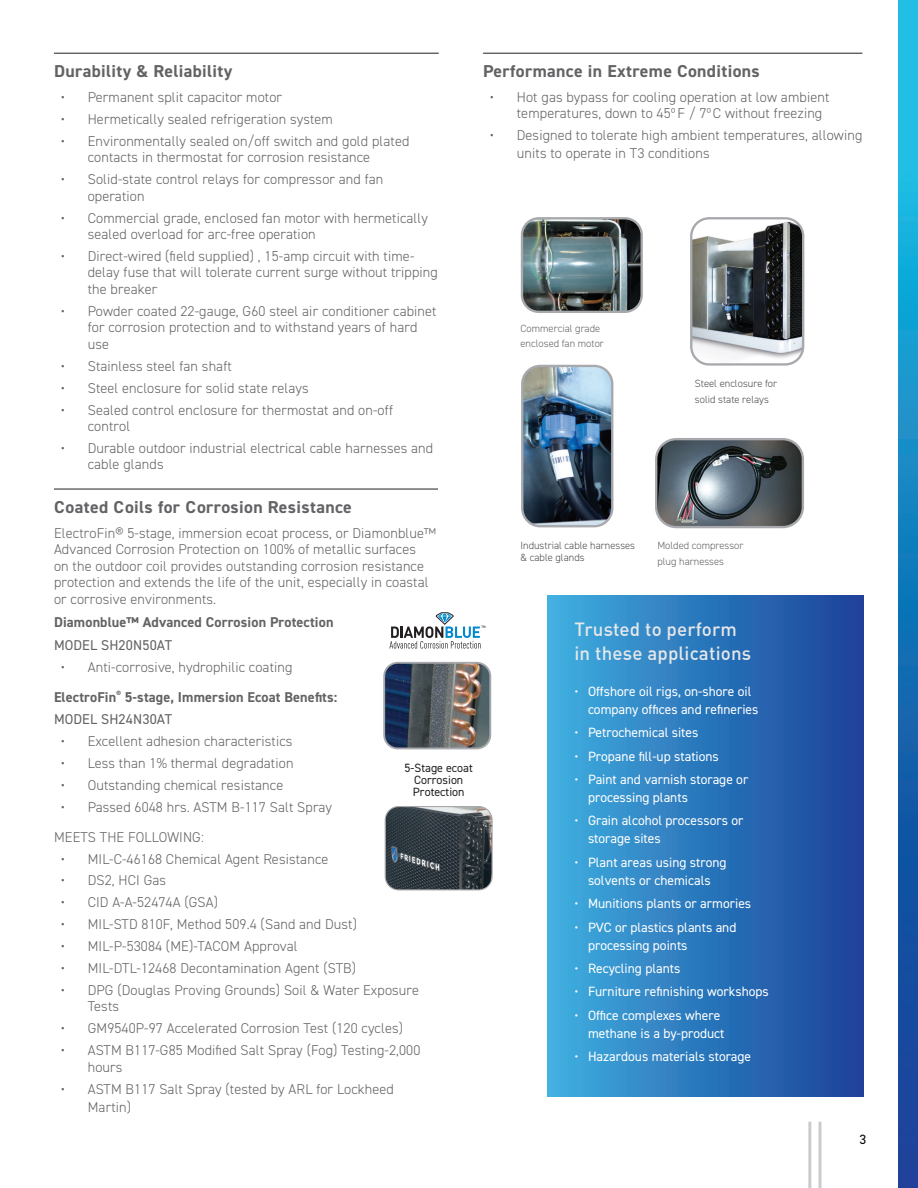
<style>
.page{position:relative;width:918px;height:1188px;background:#fff}
.page>*{position:absolute;margin:0;border:0;box-sizing:border-box;transform-origin:0 0}
.Subheading{font:500 18.75px "DIN";letter-spacing:.01em;color:#e6e7e9}
.Feature_heading{font:700 17.25px "DIN2014";letter-spacing:.02em;color:#636366}
.Bullet_copy{font:300 14.25px/16.5px "DIN2014";letter-spacing:.01em;color:#636366}
.Bullet_copy-2{font:700 14.25px "DIN2014";letter-spacing:.01em;color:#636366}
.Bullet_copy-3{font:14.25px "DIN2014";letter-spacing:.01em;color:#636366}
.Bullet_copy-4{font:13.5px "DIN2014";color:#fff}
.t1{font:13.5px "DIN2014";color:#000}
.Body_Text{font:12px "DIN2014";color:#231f20}
.Captions___notes{font:300 10.5px/12px "DIN2014";color:#4b4c4d}
.Captions___notes-2{font:300 10.5px "DIN2014";color:#636366}
.t2{font:3.45px "DIN2014";color:#231f20}
</style>
<div class="page">
<hr style="left:808px;top:1122px;width:3px;height:66px;background:#cacbcd">
<hr style="left:819px;top:1122px;width:3px;height:66px;background:#cacbcd">
<svg style="left:899px;top:0;width:19px;height:1188px;background:#167cbc"></svg>
<div style="left:548px;top:596px;width:316px;height:500px;background:linear-gradient(to right,#3faedf,#1b4098)"></div>
<hr style="left:54px;top:53px;width:385px;height:1px;background:#231f20">
<svg style="left:389px;top:612px;width:92px;height:37px"></svg>
<img style="left:386px;top:664px;width:104px;height:84px">
<div style="left:383px;top:662px;width:108px;height:87px;border:2px solid #a8a9ad;border-radius:14px"></div>
<hr style="left:54px;top:489px;width:384px;height:1px;background:#231f20">
<img style="left:385px;top:808px;width:106px;height:82px">
<div style="left:385px;top:806px;width:108px;height:84px;border:1px solid #a8a9ad;border-radius:14px"></div>
<hr style="left:483px;top:53px;width:379px;height:1px;background:#231f20">
<img style="left:524px;top:220px;width:116px;height:90px">
<div style="left:521px;top:217px;width:122px;height:96px;border:2px solid #a8a9ad;border-radius:17px"></div>
<img style="left:693px;top:220px;width:110px;height:143px">
<div style="left:690px;top:217px;width:114px;height:149px;border:2px solid #a8a9ad;border-radius:18px"></div>
<img style="left:524px;top:366px;width:88px;height:160px">
<div style="left:521px;top:365px;width:92px;height:162px;border:2px solid #a8a9ad;border-radius:18px"></div>
<img style="left:657px;top:441px;width:146px;height:86px">
<div style="left:655px;top:438px;width:149px;height:90px;border:2px solid #a8a9ad;border-radius:20px"></div>
<p class="Feature_heading" style="left:54px;top:59px;width:180px">Durability &amp; Reliability</p>
<p class="Bullet_copy" style="left:61px;top:89px;width:223px">• Permanent split capacitor motor</p>
<p class="Bullet_copy" style="left:61px;top:111px;width:274px">• Hermetically sealed refrigeration system</p>
<p class="Bullet_copy" style="left:88px;top:133px;width:323px;text-indent:-27px">• Environmentally sealed on/off switch and gold plated contacts in thermostat for corrosion resistance</p>
<p class="Bullet_copy" style="left:88px;top:171px;width:297px;text-indent:-27px">• Solid-state control relays for compressor and fan operation</p>
<p class="Bullet_copy" style="left:88px;top:209px;width:342px;text-indent:-27px">• Commercial grade, enclosed fan motor with hermetically sealed overload for arc-free operation</p>
<p class="Bullet_copy" style="left:88px;top:248px;width:352px;text-indent:-27px">• Direct-wired (field supplied) , 15-amp circuit with time&shy;delay fuse that will tolerate current surge without tripping the breaker</p>
<p class="Bullet_copy" style="left:88px;top:303px;width:350px;text-indent:-27px">• Powder coated 22-gauge, G60 steel air conditioner cabinet for corrosion protection and to withstand years of hard use</p>
<p class="Bullet_copy" style="left:61px;top:358px;width:173px">• Stainless steel fan shaft</p>
<p class="Bullet_copy" style="left:61px;top:380px;width:249px">• Steel enclosure for solid state relays</p>
<p class="Bullet_copy" style="left:88px;top:401px;width:307px;text-indent:-27px">• Sealed control enclosure for thermostat and on-off control</p>
<p class="Bullet_copy" style="left:88px;top:440px;width:347px;text-indent:-27px">• Durable outdoor industrial electrical cable harnesses and cable glands</p>
<p class="Feature_heading" style="left:483px;top:59px;width:278px">Performance in Extreme Conditions</p>
<p class="Bullet_copy" style="left:517px;top:89px;width:314px;text-indent:-27px">• Hot gas bypass for cooling operation at low ambient temperatures, down to 45ºF / 7ºC without freezing</p>
<p class="Bullet_copy" style="left:517px;top:126px;width:347px;line-height:18px;text-indent:-27px">• Designed to tolerate high ambient temperatures, allowing units to operate in T3 conditions</p>
<p class="Captions___notes-2" style="left:521px;top:322px;width:81px">Commercial grade</p>
<p class="Captions___notes-2" style="left:521px;top:337px;width:85px">enclosed fan motor</p>
<p class="Captions___notes" style="left:695px;top:378px;width:84px">Steel enclosure for</p>
<p class="Captions___notes" style="left:695px;top:393px;width:75px">solid state relays</p>
<p class="Feature_heading" style="left:54px;top:495px;width:299px">Coated Coils for Corrosion Resistance</p>
<p class="Bullet_copy" style="left:54px;top:525px;width:384px">ElectroFin® 5-stage, immersion ecoat process, or Diamonblue™ Advanced Corrosion Protection on 100% of metallic surfaces<br>on the outdoor coil provides outstanding corrosion resistance protection and extends the life of the unit, especially in coastal or corrosive environments.</p>
<p class="Bullet_copy-2" style="left:54px;top:613px;width:281px">Diamonblue™ Advanced Corrosion Protection</p>
<p class="Bullet_copy-3" style="left:54px;top:636px;width:120px">MODEL SH20N50AT</p>
<p class="Bullet_copy" style="left:61px;top:659px;width:233px">• Anti-corrosive, hydrophilic coating</p>
<p class="Bullet_copy-2" style="left:54px;top:688px;width:285px">ElectroFin<sup>®</sup> 5-stage, Immersion Ecoat Benefits:</p>
<p class="Bullet_copy-3" style="left:54px;top:710px;width:120px">MODEL SH24N30AT</p>
<p class="Bullet_copy" style="left:61px;top:733px;width:233px">• Excellent adhesion characteristics</p>
<p class="Bullet_copy" style="left:61px;top:755px;width:234px">• Less than 1% thermal degradation</p>
<p class="Bullet_copy" style="left:61px;top:777px;width:224px">• Outstanding chemical resistance</p>
<p class="Bullet_copy" style="left:61px;top:799px;width:273px">• Passed 6048 hrs. ASTM B-117 Salt Spray</p>
<p class="Bullet_copy" style="left:54px;top:829px;width:151px">MEETS THE FOLLOWING:</p>
<p class="Bullet_copy" style="left:61px;top:850px;width:269px">• MIL-C-46168 Chemical Agent Resistance</p>
<p class="Bullet_copy" style="left:61px;top:872px;width:107px">• DS2, HCI Gas</p>
<p class="Bullet_copy" style="left:61px;top:894px;width:159px">• CID A-A-52474A (GSA)</p>
<p class="Bullet_copy" style="left:61px;top:916px;width:298px">• MIL-STD 810F, Method 509.4 (Sand and Dust)</p>
<p class="Bullet_copy" style="left:61px;top:938px;width:238px">• MIL-P-53084 (ME)-TACOM Approval</p>
<p class="Bullet_copy" style="left:61px;top:960px;width:297px">• MIL-DTL-12468 Decontamination Agent (STB)</p>
<p class="Bullet_copy" style="left:88px;top:982px;width:333px;text-indent:-27px">• DPG (Douglas Proving Grounds) Soil &amp; Water Exposure<br>Tests</p>
<p class="Bullet_copy" style="left:61px;top:1020px;width:344px">• GM9540P-97 Accelerated Corrosion Test (120 cycles)</p>
<p class="Bullet_copy" style="left:88px;top:1042px;width:334px;text-indent:-27px">• ASTM B117-G85 Modified Salt Spray (Fog) Testing-2,000 hours</p>
<p class="Bullet_copy" style="left:88px;top:1080px;width:308px;line-height:18px;text-indent:-27px">• ASTM B117 Salt Spray (tested by ARL for Lockheed<br>Martin)</p>
<p class="Body_Text" style="left:405px;top:761px;width:70px">5-Stage ecoat</p>
<p class="Body_Text" style="left:414px;top:773px;width:51px">Corrosion</p>
<p class="Body_Text" style="left:413px;top:785px;width:53px">Protection</p>
<p class="t2" style="left:482px;top:624px;width:6px">TM</p>
<p class="Captions___notes" style="left:520px;top:540px;width:116px">Industrial cable harnesses &amp; cable glands</p>
<p class="Captions___notes-2" style="left:657px;top:539px;width:88px">Molded compressor</p>
<p class="Captions___notes-2" style="left:657px;top:555px;width:68px">plug harnesses</p>
<p class="Subheading" style="left:574px;top:617px;width:164px">Trusted to perform</p>
<p class="Subheading" style="left:574px;top:641px;width:178px">in these applications</p>
<p class="Bullet_copy-4" style="left:574px;top:683px;width:178px">• Offshore oil rigs, on-shore oil</p>
<p class="Bullet_copy-4" style="left:588px;top:701px;width:172px">company offices and refineries</p>
<p class="Bullet_copy-4" style="left:574px;top:724px;width:125px">• Petrochemical sites</p>
<p class="Bullet_copy-4" style="left:574px;top:748px;width:146px">• Propane fill-up stations</p>
<p class="Bullet_copy-4" style="left:574px;top:771px;width:175px">• Paint and varnish storage or</p>
<p class="Bullet_copy-4" style="left:588px;top:789px;width:101px">processing plants</p>
<p class="Bullet_copy-4" style="left:574px;top:812px;width:170px">• Grain alcohol processors or</p>
<p class="Bullet_copy-4" style="left:588px;top:830px;width:74px">storage sites</p>
<p class="Bullet_copy-4" style="left:574px;top:854px;width:154px">• Plant areas using strong</p>
<p class="Bullet_copy-4" style="left:588px;top:872px;width:124px">solvents or chemicals</p>
<p class="Bullet_copy-4" style="left:574px;top:895px;width:178px">• Munitions plants or armories</p>
<p class="Bullet_copy-4" style="left:574px;top:919px;width:163px">• PVC or plastics plants and</p>
<p class="Bullet_copy-4" style="left:588px;top:937px;width:101px">processing points</p>
<p class="Bullet_copy-4" style="left:574px;top:960px;width:107px">• Recycling plants</p>
<p class="Bullet_copy-4" style="left:574px;top:983px;width:196px">• Furniture refinishing workshops</p>
<p class="Bullet_copy-4" style="left:574px;top:1007px;width:147px">• Office complexes where</p>
<p class="Bullet_copy-4" style="left:588px;top:1025px;width:138px">methane is a by-product</p>
<p class="Bullet_copy-4" style="left:574px;top:1048px;width:178px">• Hazardous materials storage</p>
<p class="t1" style="left:859px;top:1131px;width:8px">3</p>
</div>
